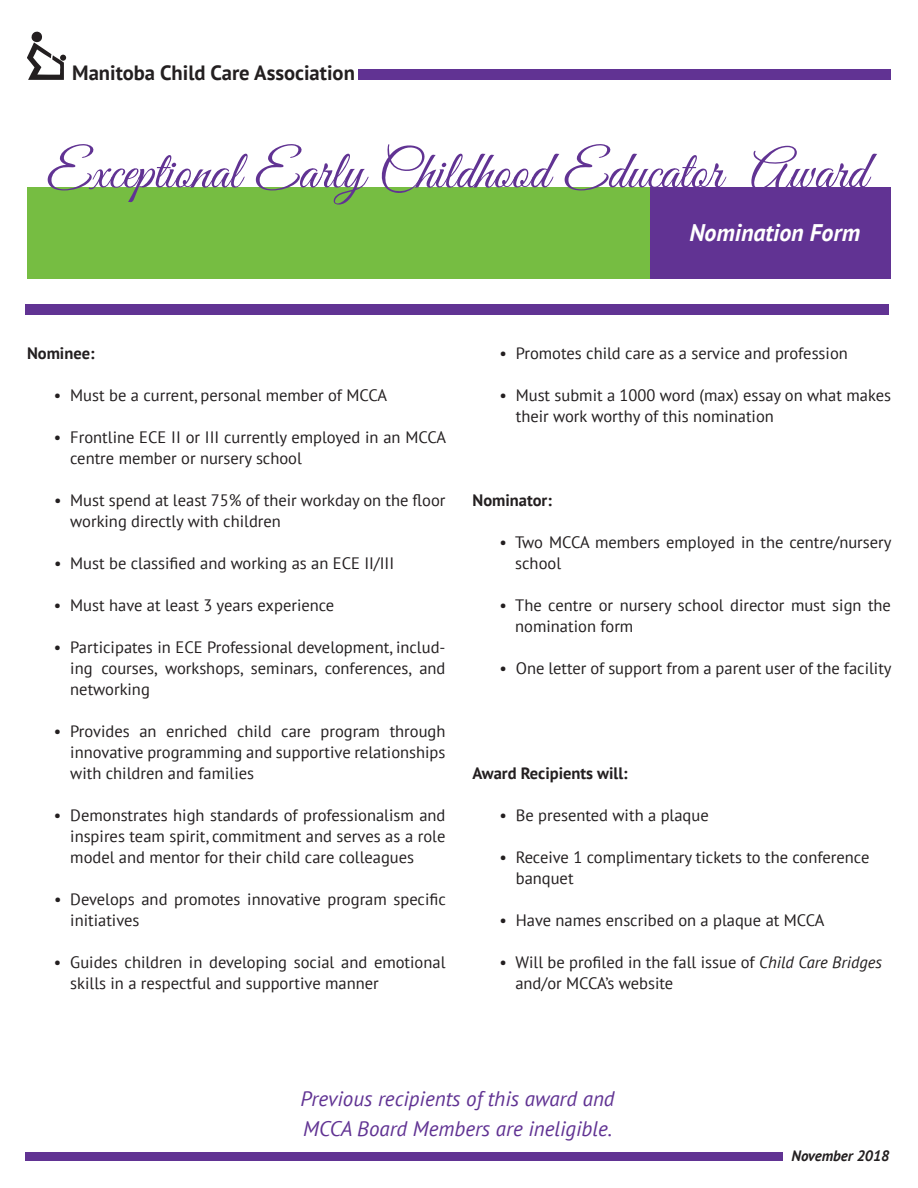
<style>
.page{position:relative;width:918px;height:1188px;background:#fff}
.page>*{position:absolute;margin:0;border:0;box-sizing:border-box;transform-origin:0 0}
.t1{font:54px "Great Vibes";color:#613393}
.t2{font:italic 700 24px "PT Sans";color:#fff}
.t3{font:italic 21px "PT Sans";color:#613393}
.t4{font:700 20.7px "PT Sans";color:#231f20}
.t5{font:16.5px/21px "PT Sans";color:#231f20}
.t6{font:700 16.5px "PT Sans";color:#231f20}
.t7{font:italic 700 15px "PT Sans";color:#231f20}
.s1{font-style:italic}
</style>
<div class="page">
<div style="left:649px;top:188px;width:242px;height:91px;background:#613393"></div>
<div style="left:27px;top:188px;width:622px;height:91px;background:#76bd42"></div>
<div style="left:358px;top:69px;width:533px;height:11px;background:#613393"></div>
<svg style="left:27px;top:32px;width:40px;height:48px"></svg>
<div style="left:26px;top:1152px;width:757px;height:9px;background:#613393"></div>
<div style="left:26px;top:304px;width:864px;height:10px;background:#613393"></div>
<p class="t4" style="left:72px;top:59px;width:284px">Manitoba Child Care Association</p>
<p class="t1" style="left:46px;top:142px;width:822px">Exceptional Early Childhood Educator Award</p>
<p class="t2" style="left:689px;top:217px;width:172px">Nomination Form</p>
<p class="t6" style="left:27px;top:342px;width:69px">Nominee:</p>
<p class="t5" style="left:54px;top:384px;width:335px">• Must be a current, personal member of MCCA</p>
<p class="t5" style="left:70px;top:426px;width:377px;text-indent:-16px">• Frontline ECE II or III currently employed in an MCCA centre member or nursery school</p>
<p class="t5" style="left:70px;top:489px;width:377px;text-indent:-16px">• Must spend at least 75% of their workday on the floor working directly with children</p>
<p class="t5" style="left:54px;top:552px;width:342px">• Must be classified and working as an ECE II/III</p>
<p class="t5" style="left:54px;top:594px;width:282px">• Must have at least 3 years experience</p>
<p class="t5" style="left:70px;top:636px;width:377px;text-align:justify;text-indent:-16px">• Participates in ECE Professional development, includ&shy;ing courses, workshops, seminars, conferences, and networking</p>
<p class="t5" style="left:70px;top:720px;width:377px;text-align:justify;text-indent:-16px">• Provides an enriched child care program through innovative programming and supportive relationships with children and families</p>
<p class="t5" style="left:70px;top:804px;width:377px;text-align:justify;text-indent:-16px">• Demonstrates high standards of professionalism and inspires team spirit, commitment and serves as a role model and mentor for their child care colleagues</p>
<p class="t5" style="left:70px;top:888px;width:377px;text-indent:-16px">• Develops and promotes innovative program specific initiatives</p>
<p class="t5" style="left:70px;top:951px;width:377px;text-indent:-16px">• Guides children in developing social and emotional skills in a respectful and supportive manner</p>
<p class="t5" style="left:499px;top:342px;width:350px">• Promotes child care as a service and profession</p>
<p class="t5" style="left:516px;top:384px;width:377px;text-indent:-16px">• Must submit a 1000 word (max) essay on what makes their work worthy of this nomination</p>
<p class="t6" style="left:472px;top:489px;width:81px">Nominator:</p>
<p class="t5" style="left:515px;top:531px;width:378px;text-indent:-16px">• Two MCCA members employed in the centre/nursery school</p>
<p class="t5" style="left:515px;top:594px;width:377px;text-indent:-16px">• The centre or nursery school director must sign the nomination form</p>
<p class="t5" style="left:499px;top:657px;width:394px">• One letter of support from a parent user of the facility</p>
<p class="t6" style="left:472px;top:762px;width:157px">Award Recipients will:</p>
<p class="t5" style="left:499px;top:804px;width:211px">• Be presented with a plaque</p>
<p class="t5" style="left:516px;top:846px;width:355px;text-indent:-16px">• Receive 1 complimentary tickets to the conference banquet</p>
<p class="t5" style="left:499px;top:909px;width:327px">• Have names enscribed on a plaque at MCCA</p>
<p class="t5" style="left:515px;top:951px;width:368px;text-indent:-16px">• Will be profiled in the fall issue of <span class="s1">Child Care Bridges </span>and/or MCCA’s website</p>
<p class="t3" style="left:300px;top:1085px;width:316px">Previous recipients of this award and</p>
<p class="t3" style="left:303px;top:1115px;width:311px">MCCA Board Members are ineligible.</p>
<p class="t7" style="left:792px;top:1146px;width:99px">November 2018</p>
</div>
